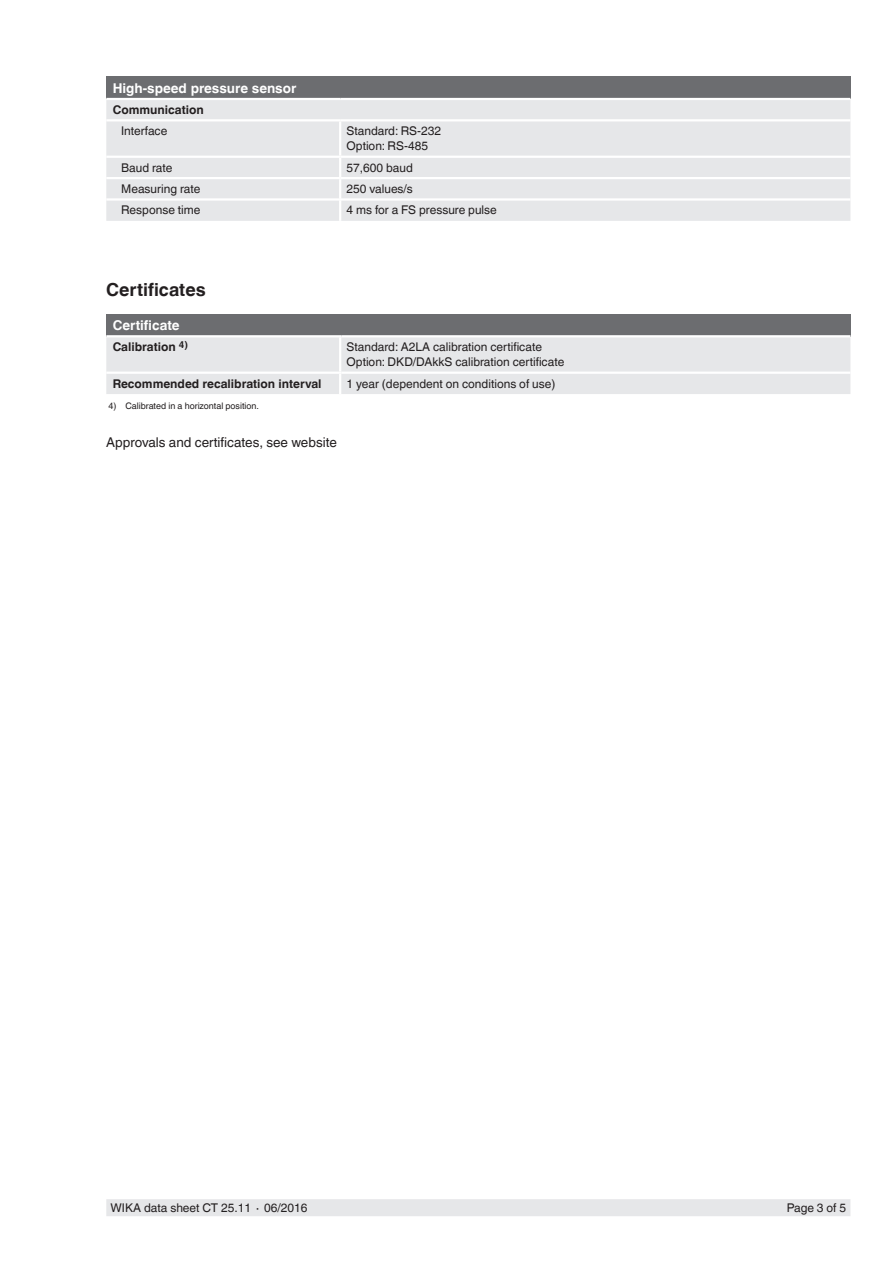
<style>
.page{position:relative;width:893px;height:1263px;background:#fff}
.page>*{position:absolute;margin:0;border:0;box-sizing:border-box;transform-origin:0 0}
.t1{font:700 18px "Helvetica World";color:#231f20}
.t2{font:700 13.5px "Helvetica World";color:#fff}
.t3{font:13.5px "Helvetica World";color:#231f20}
.t4{font:12px/15px "Helvetica World";color:#231f20}
.t5{font:700 12px "Helvetica World";color:#231f20}
.t6{font:9px "Helvetica World";color:#231f20}
</style>
<div class="page">
<div style="left:106px;top:1199px;width:744px;height:17px;background:#e6e7e9"></div>
<div style="left:106px;top:77px;width:744px;height:22px;background:#6c6d70"></div>
<div style="left:106px;top:100px;width:744px;height:121px;background:#e6e7e9"></div>
<hr style="left:106px;top:98px;width:234px;height:2px;background:#fff">
<hr style="left:340px;top:98px;width:510px;height:2px;background:#fff">
<hr style="left:106px;top:198px;width:235px;height:3px;background:#fff">
<hr style="left:339px;top:201px;width:2px;height:20px;background:#fff">
<hr style="left:106px;top:119px;width:234px;height:2px;background:#fff">
<hr style="left:340px;top:119px;width:510px;height:2px;background:#fff">
<hr style="left:339px;top:121px;width:2px;height:35px;background:#fff">
<hr style="left:106px;top:156px;width:234px;height:2px;background:#fff">
<hr style="left:340px;top:156px;width:510px;height:2px;background:#fff">
<hr style="left:106px;top:177px;width:234px;height:2px;background:#fff">
<hr style="left:340px;top:177px;width:510px;height:2px;background:#fff">
<svg style="left:339px;top:158px;width:2px;height:40px"></svg>
<hr style="left:339px;top:198px;width:511px;height:3px;background:#fff">
<div style="left:106px;top:314px;width:744px;height:22px;background:#6c6d70"></div>
<div style="left:106px;top:337px;width:744px;height:57px;background:#e6e7e9"></div>
<hr style="left:106px;top:372px;width:235px;height:2px;background:#fff">
<hr style="left:106px;top:335px;width:235px;height:2px;background:#fff">
<hr style="left:341px;top:335px;width:509px;height:2px;background:#fff">
<hr style="left:339px;top:337px;width:2px;height:35px;background:#fff">
<hr style="left:341px;top:372px;width:509px;height:2px;background:#fff">
<hr style="left:339px;top:374px;width:2px;height:20px;background:#fff">
<p class="t2" style="left:113px;top:80px;width:185px">High-speed pressure sensor</p>
<p class="t5" style="left:113px;top:103px;width:93px">Communication</p>
<p class="t4" style="left:121px;top:124px;width:48px">Interface</p>
<p class="t4" style="left:347px;top:124px;width:96px">Standard: RS-232<br>Option: RS-485</p>
<p class="t4" style="left:121px;top:160px;width:53px">Baud rate</p>
<p class="t4" style="left:347px;top:160px;width:68px">57,600 baud</p>
<p class="t4" style="left:121px;top:181px;width:81px">Measuring rate</p>
<p class="t4" style="left:347px;top:181px;width:68px">250 values/s</p>
<p class="t4" style="left:121px;top:203px;width:81px">Response time</p>
<p class="t4" style="left:347px;top:203px;width:152px">4 ms for a FS pressure pulse</p>
<h1 class="t1" style="left:106px;top:279px;width:101px">Certificates</h1>
<p class="t2" style="left:113px;top:317px;width:69px">Certificate</p>
<p class="t5" style="left:113px;top:340px;width:77px">Calibration <sup>4)</sup></p>
<p class="t4" style="left:347px;top:340px;width:219px">Standard: A2LA calibration certificate<br>Option: DKD/DAkkS calibration certificate</p>
<p class="t5" style="left:113px;top:376px;width:210px">Recommended recalibration interval</p>
<p class="t4" style="left:347px;top:376px;width:210px">1 year (dependent on conditions of use)</p>
<p class="t6" style="left:108px;top:401px;width:152px">4) Calibrated in a horizontal position.</p>
<p class="t3" style="left:106px;top:435px;width:232px">Approvals and certificates, see website</p>
<p class="t4" style="left:111px;top:1200px;width:198px">WIKA data sheet CT 25.11 ∙ 06/2016</p>
<p class="t4" style="left:787px;top:1200px;width:61px">Page 3 of 5</p>
</div>
